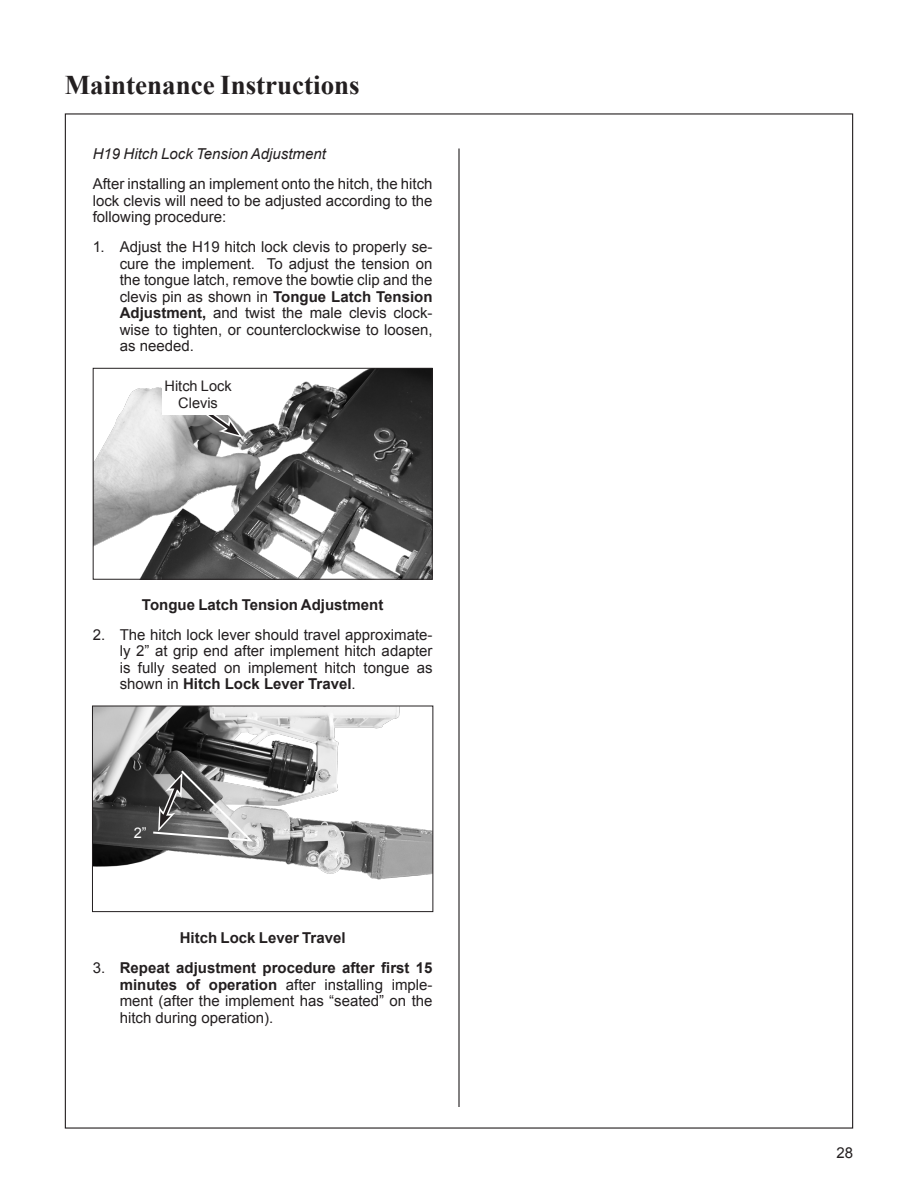
<style>
.page{position:relative;width:918px;height:1188px;background:#fff}
.page>*{position:absolute;margin:0;border:0;box-sizing:border-box;transform-origin:0 0}
.t1{font:700 27px "Times New Roman";color:#231f20}
.Paragraph{font:15px/16.5px "Arial";color:#231f20;text-align:justify}
.Illustration_Title{font:700 15px "Arial";color:#231f20}
.Section_Heading{font:italic 15px "Arial";color:#231f20}
.ID_Box{font:14.7px "Arial";color:#fff}
.ID_Box-2{font:14.55px/17.1px "Arial";color:#231f20;text-align:center}
.s1{font-weight:700}
</style>
<div class="page">
<hr style="left:458px;top:148px;width:2px;height:959px;background:#231f20">
<img style="left:95px;top:370px;width:336px;height:208px">
<div style="left:93px;top:368px;width:340px;height:212px;border:1px solid #231f20"></div>
<svg style="left:163px;top:379px;width:80px;height:59px"></svg>
<div style="left:162px;top:376px;width:72px;height:38px;background:#fff"></div>
<img style="left:94px;top:708px;width:337px;height:172px">
<div style="left:92px;top:706px;width:341px;height:206px;border:1px solid #231f20"></div>
<svg style="left:151px;top:768px;width:105px;height:75px;background:#8b8b8b"></svg>
<h1 class="t1" style="left:65px;top:66px;width:296px">Maintenance Instructions</h1>
<p class="Section_Heading" style="left:93px;top:144px;width:235px">H19 Hitch Lock Tension Adjustment</p>
<p class="Paragraph" style="left:93px;top:176px;width:341px">After installing an implement onto the hitch, the hitch lock clevis will need to be adjusted according to the following procedure:</p>
<p class="Paragraph" style="left:120px;top:239px;width:314px;text-indent:-27px">1. Adjust the H19 hitch lock clevis to properly se&shy;cure the implement. To adjust the tension on the tongue latch, remove the bowtie clip and the clevis pin as shown in <span class="s1">Tongue Latch Tension Adjustment,</span> and twist the male clevis clock&shy;wise to tighten, or counterclockwise to loosen, as needed.</p>
<p class="ID_Box-2" style="left:165px;top:377px;width:69px">Hitch Lock<br>Clevis</p>
<p class="Illustration_Title" style="left:142px;top:594px;width:243px">Tongue Latch Tension Adjustment</p>
<p class="Paragraph" style="left:120px;top:626px;width:314px;text-indent:-27px">2. The hitch lock lever should travel approximate&shy;ly 2” at grip end after implement hitch adapter is fully seated on implement hitch tongue as shown in <span class="s1">Hitch Lock Lever Travel</span>.</p>
<p class="ID_Box" style="left:134px;top:824px;width:15px">2”</p>
<p class="Illustration_Title" style="left:180px;top:928px;width:167px">Hitch Lock Lever Travel</p>
<p class="Paragraph" style="left:120px;top:960px;width:314px;text-indent:-27px">3. <span class="s1">Repeat adjustment procedure after first 15 minutes of operation</span> after installing imple&shy;ment (after the implement has “seated” on the hitch during operation).</p>
<p class="Paragraph" style="left:837px;top:1145px;width:18px">28</p>
</div>
